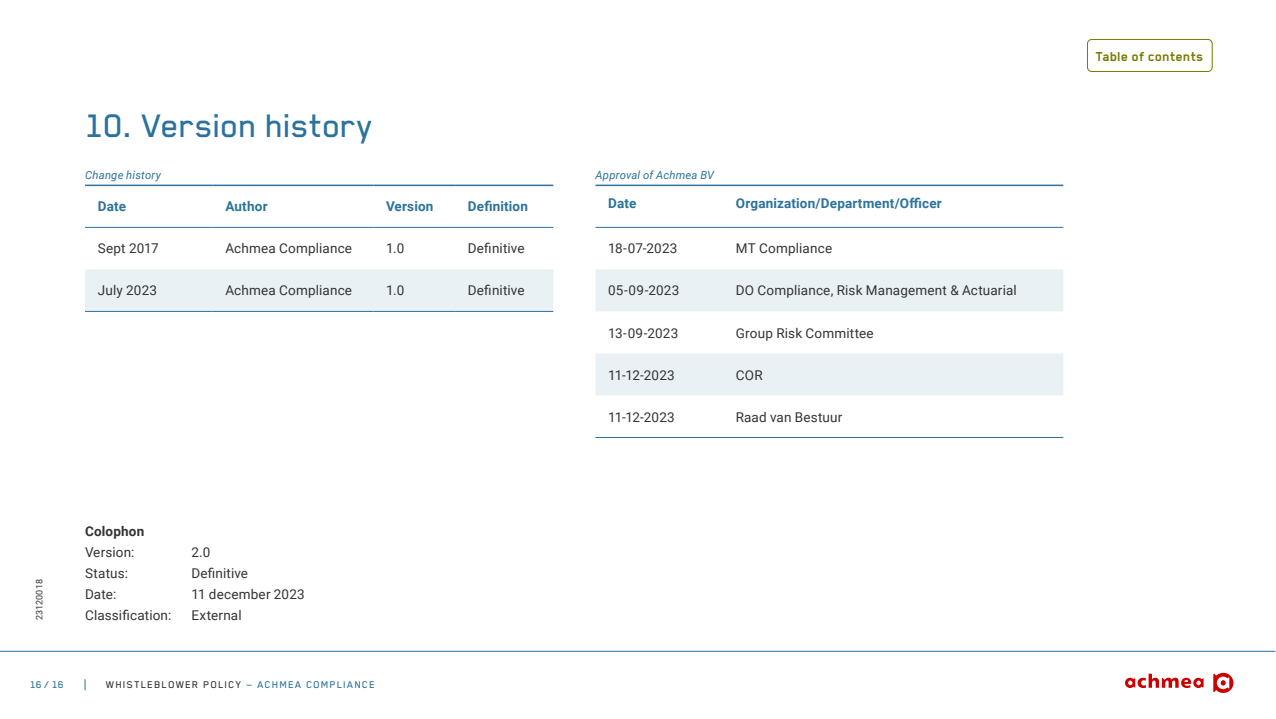
<style>
.page{position:relative;width:1276px;height:719px;background:#fff}
.page>*{position:absolute;margin:0;border:0;box-sizing:border-box;transform-origin:0 0}
.H1_-_Kop_niveau_1{font:500 37.5px "Blender Pro";letter-spacing:-.005em;color:#2c729c}
.t1{font:700 15px "Blender Pro";letter-spacing:.01em;color:#787a00}
.Tabel_Bodytekst{font:13.5px "Roboto";letter-spacing:.015em;color:#333}
.Tabel_Bodytekst-2{font:700 13.5px "Roboto";letter-spacing:.01em;color:#2c729c}
.Bodytekst{font:13.5px "Roboto";letter-spacing:.01em;color:#333}
.Bodytekst-2{font:700 13.5px/21px "Roboto";letter-spacing:.015em;color:#333}
.t2{font:500 11.25px "Blender Pro";letter-spacing:.1em;color:#333}
.Bijschrift{font:italic 11.25px "Roboto";letter-spacing:.02em;color:#2c729c}
.t3{font:500 11.25px "Blender Pro";color:#2c729c}
.t4{font:9px "Roboto";color:#333}
.s1{font-weight:400}
.s2{color:#2c729c}
</style>
<div class="page">
<svg style="left:1125px;top:673px;width:78px;height:15px"></svg>
<svg style="left:1213px;top:672px;width:20px;height:21px"></svg>
<hr style="left:0;top:651px;width:1275px;height:1px;background:#2c729c">
<div style="left:85px;top:269px;width:468px;height:42px;background:#eaf1f5"></div>
<hr style="left:85px;top:184px;width:128px;height:2px;background:#2c729c">
<hr style="left:85px;top:311px;width:128px;height:1px;background:#2c729c">
<hr style="left:213px;top:311px;width:160px;height:1px;background:#2c729c">
<hr style="left:373px;top:311px;width:82px;height:1px;background:#2c729c">
<hr style="left:455px;top:311px;width:98px;height:1px;background:#2c729c">
<hr style="left:85px;top:227px;width:128px;height:1px;background:#2c729c">
<hr style="left:213px;top:184px;width:160px;height:2px;background:#2c729c">
<hr style="left:213px;top:227px;width:160px;height:1px;background:#2c729c">
<hr style="left:373px;top:184px;width:82px;height:2px;background:#2c729c">
<hr style="left:373px;top:227px;width:82px;height:1px;background:#2c729c">
<hr style="left:455px;top:184px;width:98px;height:2px;background:#2c729c">
<hr style="left:455px;top:227px;width:98px;height:1px;background:#2c729c">
<svg style="left:595px;top:186px;width:468px;height:210px"></svg>
<svg style="left:595px;top:269px;width:468px;height:126px;fill:#eaf1f5"></svg>
<hr style="left:595px;top:184px;width:128px;height:2px;background:#2c729c">
<hr style="left:595px;top:227px;width:128px;height:1px;background:#2c729c">
<hr style="left:723px;top:184px;width:340px;height:2px;background:#2c729c">
<hr style="left:595px;top:437px;width:128px;height:1px;background:#2c729c">
<hr style="left:723px;top:437px;width:340px;height:1px;background:#2c729c">
<hr style="left:723px;top:227px;width:340px;height:1px;background:#2c729c">
<div style="left:1087px;top:39px;width:125px;height:33px;border:1px solid #787a00;border-radius:4px"></div>
<h1 class="H1_-_Kop_niveau_1" style="left:85px;top:105px;width:290px">10. Version history</h1>
<p class="Bijschrift" style="left:85px;top:167px;width:77px">Change history</p>
<p class="Tabel_Bodytekst-2" style="left:98px;top:197px;width:30px">Date</p>
<p class="Tabel_Bodytekst-2" style="left:225px;top:197px;width:44px">Author</p>
<p class="Tabel_Bodytekst-2" style="left:386px;top:197px;width:49px">Version</p>
<p class="Tabel_Bodytekst-2" style="left:468px;top:197px;width:62px">Definition</p>
<p class="Tabel_Bodytekst" style="left:98px;top:239px;width:63px">Sept 2017</p>
<p class="Tabel_Bodytekst" style="left:225px;top:239px;width:128px">Achmea Compliance</p>
<p class="Tabel_Bodytekst" style="left:386px;top:239px;width:20px">1.0</p>
<p class="Tabel_Bodytekst" style="left:468px;top:239px;width:58px">Definitive</p>
<p class="Tabel_Bodytekst" style="left:98px;top:281px;width:61px">July 2023</p>
<p class="Tabel_Bodytekst" style="left:225px;top:281px;width:128px">Achmea Compliance</p>
<p class="Tabel_Bodytekst" style="left:386px;top:281px;width:20px">1.0</p>
<p class="Tabel_Bodytekst" style="left:468px;top:281px;width:58px">Definitive</p>
<p class="t4" style="left:33px;top:619px;width:42px;rotate:-90deg">23120018</p>
<p class="Bodytekst-2" style="left:85px;top:520px;width:61px">Colophon<br><span class="s1">Version:</span></p>
<p class="Bodytekst" style="left:191px;top:542px;width:20px">2.0</p>
<p class="Bodytekst" style="left:85px;top:563px;width:44px">Status:</p>
<p class="Bodytekst" style="left:191px;top:563px;width:58px">Definitive</p>
<p class="Bodytekst" style="left:85px;top:584px;width:33px">Date:</p>
<p class="Bodytekst" style="left:191px;top:584px;width:115px">11 december 2023</p>
<p class="Bodytekst" style="left:85px;top:605px;width:88px">Classification:</p>
<p class="Bodytekst" style="left:191px;top:605px;width:52px">External</p>
<p class="t3" style="left:30px;top:678px;width:35px">16 / 16</p>
<p class="t2" style="left:106px;top:678px;width:270px">WHISTLEBLOWER POLICY <span class="s2">- ACHMEA COMPLIANCE</span></p>
<p class="Bijschrift" style="left:595px;top:167px;width:120px">Approval of Achmea BV</p>
<p class="Tabel_Bodytekst-2" style="left:608px;top:194px;width:30px">Date</p>
<p class="Tabel_Bodytekst-2" style="left:736px;top:194px;width:207px">Organization/Department/Officer</p>
<p class="Tabel_Bodytekst" style="left:608px;top:239px;width:71px">18-07-2023</p>
<p class="Tabel_Bodytekst" style="left:736px;top:239px;width:98px">MT Compliance</p>
<p class="Tabel_Bodytekst" style="left:608px;top:281px;width:73px">05-09-2023</p>
<p class="Tabel_Bodytekst" style="left:736px;top:281px;width:282px">DO Compliance, Risk Management &amp; Actuarial</p>
<p class="Tabel_Bodytekst" style="left:608px;top:323px;width:72px">13-09-2023</p>
<p class="Tabel_Bodytekst" style="left:736px;top:323px;width:139px">Group Risk Committee</p>
<p class="Tabel_Bodytekst" style="left:608px;top:365px;width:68px">11-12-2023</p>
<p class="Tabel_Bodytekst" style="left:736px;top:365px;width:28px">COR</p>
<p class="Tabel_Bodytekst" style="left:608px;top:407px;width:68px">11-12-2023</p>
<p class="Tabel_Bodytekst" style="left:736px;top:407px;width:108px">Raad van Bestuur</p>
<p class="t1" style="left:1096px;top:48px;width:109px">Table of contents</p>
</div>
